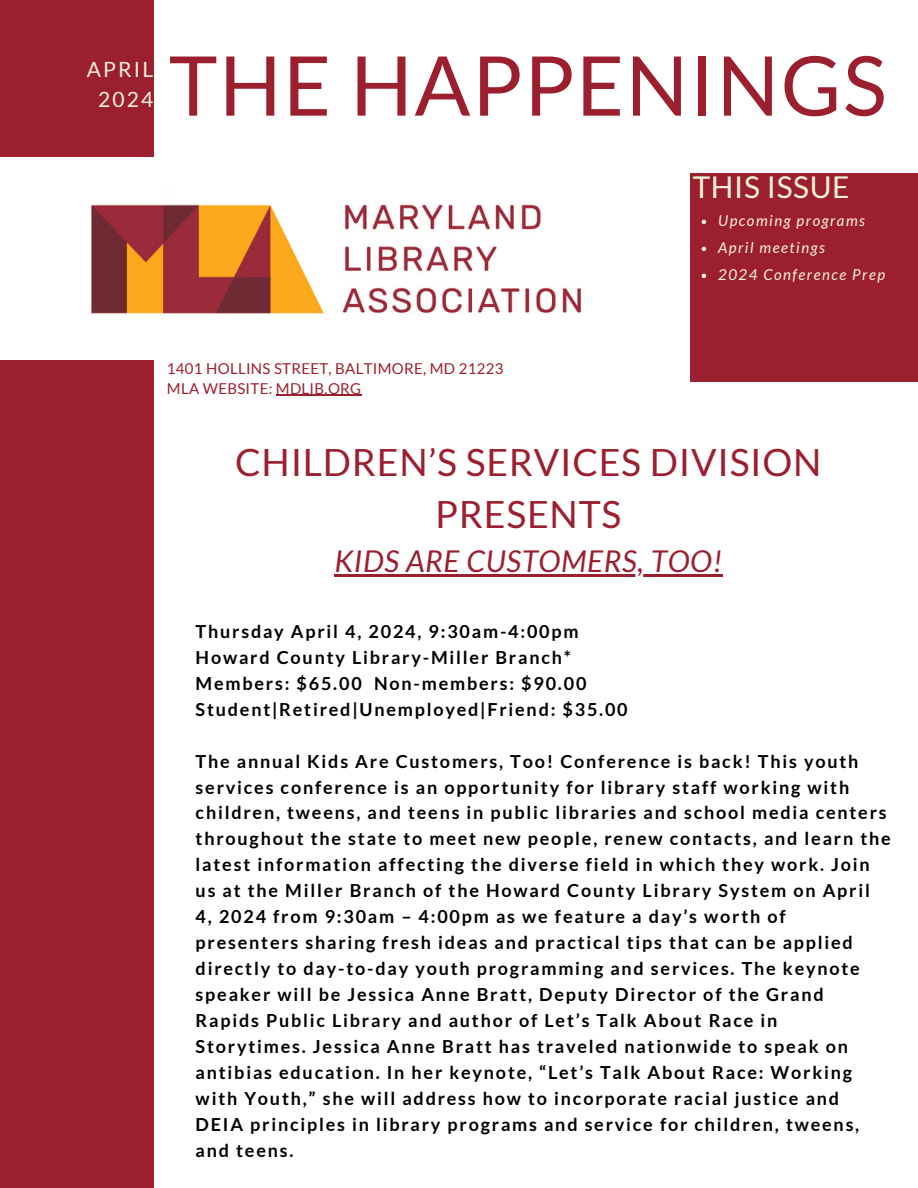
<style>
.page{position:relative;width:918px;height:1188px;background:#fff}
.page>*{position:absolute;margin:0;border:0;box-sizing:border-box;transform-origin:0 0}
.t1{font:82.5px "Lato";letter-spacing:.02em;color:#9c1f2f}
.t2{font:37.5px/51.8px "Lato";letter-spacing:.02em;color:#9c1f2f;text-align:center}
.t3{font:italic 30px "Lato";letter-spacing:.02em;color:#9c1f2f}
.t4{font:30px "Lato";letter-spacing:.02em;color:#fbf5d6}
.t5{font:21px/29.2px "Lato";letter-spacing:.1em;color:#fbf5d6;text-align:center}
.t6{font:700 18px/26px "Lato";letter-spacing:.1em;color:#000}
.t7{font:15px/20.2px "Lato";letter-spacing:.02em;color:#9c1f2f}
.t8{font:italic 15px "Lato";letter-spacing:.1em;color:#fbf5d6}
</style>
<div class="page">
<div style="left:0;top:0;width:154px;height:1188px;background:#9c1f2f"></div>
<img style="left:0;top:157px;width:582px;height:203px">
<div style="left:690px;top:173px;width:228px;height:208px;background:#9c1f2f"></div>
<svg style="left:702px;top:220px;width:4px;height:4px"></svg>
<svg style="left:702px;top:247px;width:4px;height:4px"></svg>
<svg style="left:702px;top:274px;width:4px;height:4px"></svg>
<hr style="left:276px;top:395px;width:86px;height:1px;background:#9c1f2f">
<hr style="left:335px;top:574px;width:388px;height:2px;background:#9c1f2f">
<h4 class="t5" style="left:87px;top:55px;width:68px">APRIL<br>2024</h4>
<p class="t1" style="left:169px;top:34px;width:719px">THE HAPPENINGS</p>
<h1 class="t4" style="left:693px;top:169px;width:158px">THIS ISSUE</h1>
<h3 class="t8" style="left:718px;top:212px;width:148px">Upcoming programs</h3>
<p class="t8" style="left:718px;top:239px;width:108px">April meetings</p>
<p class="t8" style="left:718px;top:266px;width:169px">2024 Conference Prep</p>
<p class="t7" style="left:167px;top:358px;width:338px">1401 HOLLINS STREET, BALTIMORE, MD 21223<br>MLA WEBSITE: MDLIB.ORG</p>
<h2 class="t2" style="left:235px;top:436px;width:588px">CHILDREN’S SERVICES DIVISION<br>PRESENTS</h2>
<h5 class="t3" style="left:335px;top:542px;width:389px">KIDS ARE CUSTOMERS, TOO!</h5>
<p class="t6" style="left:196px;top:618px;width:434px">Thursday April 4, 2024, 9:30am-4:00pm Howard County Library-Miller Branch* Members: $65.00 Non-members: $90.00<br>Student|Retired|Unemployed|Friend: $35.00</p>
<h6 class="t6" style="left:196px;top:748px;width:697px">The annual Kids Are Customers, Too! Conference is back! This youth services conference is an opportunity for library staff working with children, tweens, and teens in public libraries and school media centers throughout the state to meet new people, renew contacts, and learn the latest information affecting the diverse field in which they work. Join us at the Miller Branch of the Howard County Library System on April<br>4, 2024 from 9:30am – 4:00pm as we feature a day’s worth of presenters sharing fresh ideas and practical tips that can be applied directly to day-to-day youth programming and services. The keynote speaker will be Jessica Anne Bratt, Deputy Director of the Grand Rapids Public Library and author of Let’s Talk About Race in Storytimes. Jessica Anne Bratt has traveled nationwide to speak on antibias education. In her keynote, “Let’s Talk About Race: Working with Youth,” she will address how to incorporate racial justice and DEIA principles in library programs and service for children, tweens, and teens.</h6>
</div>
